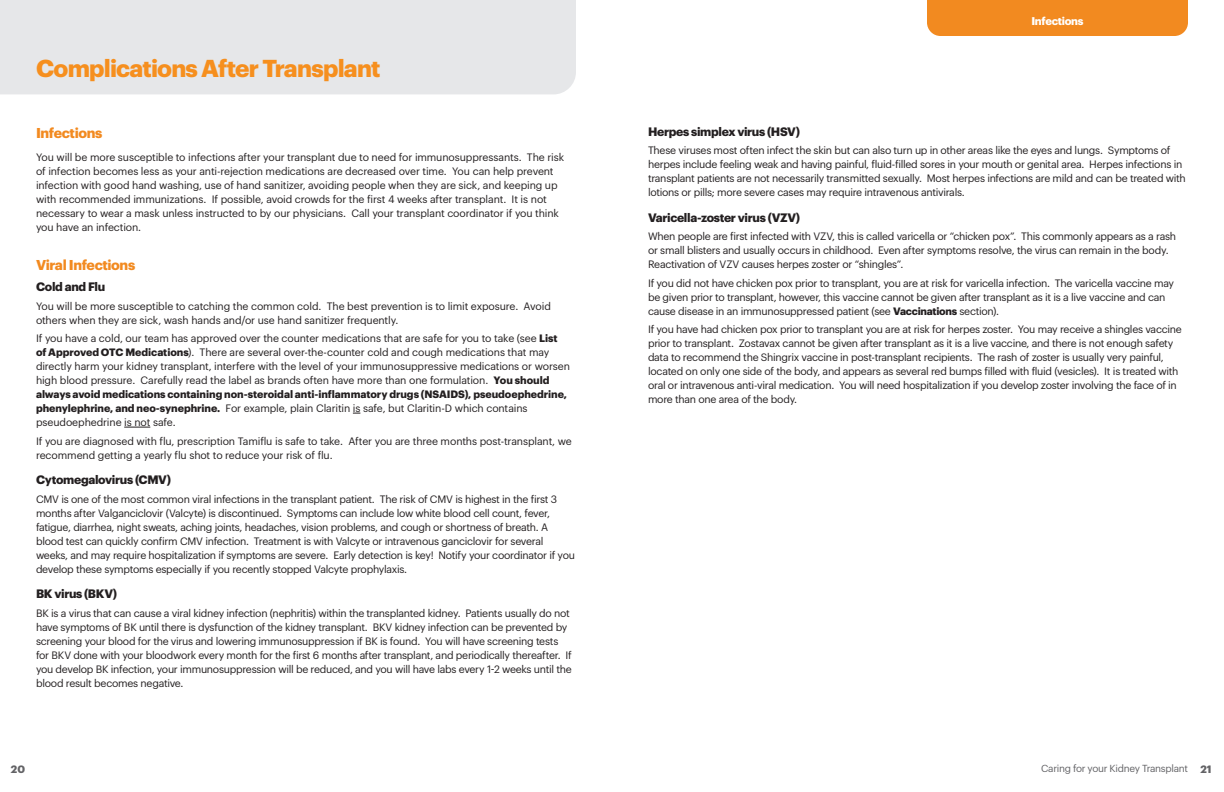
<style>
.page{position:relative;width:1224px;height:792px;background:#fff}
.page>*{position:absolute;margin:0;border:0;box-sizing:border-box;transform-origin:0 0}
.t1{font:700 24px "Graphik";letter-spacing:-.035em;color:#f68f1e}
.sub_headline{font:700 14px "Graphik";letter-spacing:-.025em;color:#f28a20}
.bold{font:700 12px "Graphik";letter-spacing:-.025em;color:#231f20}
.t2{font:700 11px "Graphik";letter-spacing:-.025em;color:#fff}
.copy{font:10.5px/14px "Graphik";letter-spacing:-.025em;color:#231f20}
.t3{font:700 10.5px "Graphik";color:#636366}
.t4{font:10px "Graphik";letter-spacing:-.03em;color:#636366}
.s1{font-weight:700}
.s2{font-weight:700;font-size:10.5px}
</style>
<div class="page">
<div style="left:927px;top:0;width:261px;height:36px;background:#f28a20"></div>
<div style="left:0;top:0;width:576px;height:94px;background:#e6e7e9"></div>
<svg style="left:124px;top:427px;width:26px;height:1px"></svg>
<p class="t1" style="left:36px;top:50px;width:346px">Complications After Transplant</p>
<p class="sub_headline" style="left:36px;top:122px;width:68px">Infections</p>
<p class="copy" style="left:36px;top:149px;width:530px">You will be more susceptible to infections after your transplant due to need for immunosuppressants. The risk of infection becomes less as your anti-rejection medications are decreased over time. You can help prevent infection with good hand washing, use of hand sanitizer, avoiding people when they are sick, and keeping up with recommended immunizations. If possible, avoid crowds for the first 4 weeks after transplant. It is not necessary to wear a mask unless instructed to by our physicians. Call your transplant coordinator if you think you have an infection.</p>
<p class="sub_headline" style="left:36px;top:254px;width:101px">Viral Infections</p>
<p class="bold" style="left:36px;top:277px;width:71px">Cold and Flu</p>
<p class="copy" style="left:36px;top:298px;width:516px">You will be more susceptible to catching the common cold. The best prevention is to limit exposure. Avoid others when they are sick, wash hands and/or use hand sanitizer frequently.</p>
<p class="copy" style="left:36px;top:330px;width:536px">If you have a cold, our team has approved over the counter medications that are safe for you to take (see <span class="s1">List of Approved OTC Medications</span>). There are several over-the-counter cold and cough medications that may directly harm your kidney transplant, interfere with the level of your immunosuppressive medications or worsen high blood pressure. Carefully read the label as brands often have more than one formulation. <span class="s1">You should always avoid medications containing non-steroidal anti-inflammatory drugs (NSAIDS), pseudoephedrine, phenylephrine, and neo-synephrine.</span> For example, plain Claritin is safe, but Claritin-D which contains pseudoephedrine is not safe.</p>
<p class="copy" style="left:36px;top:433px;width:537px">If you are diagnosed with flu, prescription Tamiflu is safe to take. After you are three months post-transplant, we recommend getting a yearly flu shot to reduce your risk of flu.</p>
<p class="bold" style="left:36px;top:470px;width:137px">Cytomegalovirus (CMV)</p>
<p class="copy" style="left:36px;top:491px;width:540px">CMV is one of the most common viral infections in the transplant patient. The risk of CMV is highest in the first 3 months after Valganciclovir (Valcyte) is discontinued. Symptoms can include low white blood cell count, fever, fatigue, diarrhea, night sweats, aching joints, headaches, vision problems, and cough or shortness of breath. A blood test can quickly confirm CMV infection. Treatment is with Valcyte or intravenous ganciclovir for several weeks, and may require hospitalization if symptoms are severe. Early detection is key! Notify your coordinator if you develop these symptoms especially if you recently stopped Valcyte prophylaxis.</p>
<p class="bold" style="left:36px;top:584px;width:83px">BK virus (BKV)</p>
<p class="copy" style="left:36px;top:605px;width:537px">BK is a virus that can cause a viral kidney infection (nephritis) within the transplanted kidney. Patients usually do not have symptoms of BK until there is dysfunction of the kidney transplant. BKV kidney infection can be prevented by screening your blood for the virus and lowering immunosuppression if BK is found. You will have screening tests for BKV done with your bloodwork every month for the first 6 months after transplant, and periodically thereafter. If you develop BK infection, your immunosuppression will be reduced, and you will have labs every 1-2 weeks until the blood result becomes negative.</p>
<p class="t2" style="left:1031px;top:12px;width:54px">Infections</p>
<p class="bold" style="left:648px;top:122px;width:153px">Herpes simplex virus (HSV)</p>
<p class="copy" style="left:648px;top:143px;width:539px">These viruses most often infect the skin but can also turn up in other areas like the eyes and lungs. Symptoms of herpes include feeling weak and having painful, fluid-filled sores in your mouth or genital area. Herpes infections in transplant patients are not necessarily transmitted sexually. Most herpes infections are mild and can be treated with lotions or pills; more severe cases may require intravenous antivirals.</p>
<p class="bold" style="left:648px;top:208px;width:154px">Varicella-zoster virus (VZV)</p>
<p class="copy" style="left:648px;top:229px;width:530px">When people are first infected with VZV, this is called varicella or “chicken pox”. This commonly appears as a rash or small blisters and usually occurs in childhood. Even after symptoms resolve, the virus can remain in the body.<br>Reactivation of VZV causes herpes zoster or “shingles”.</p>
<p class="copy" style="left:648px;top:275px;width:528px">If you did not have chicken pox prior to transplant, you are at risk for varicella infection. The varicella vaccine may be given prior to transplant, however, this vaccine cannot be given after transplant as it is a live vaccine and can cause disease in an immunosuppressed patient (see <span class="s1">Vaccinations</span> section).</p>
<p class="copy" style="left:648px;top:322px;width:535px">If you have had chicken pox prior to transplant you are at risk for herpes zoster. You may receive a shingles vaccine prior to transplant. Zostavax cannot be given after transplant as it is a live vaccine, and there is not enough safety data to recommend the Shingrix vaccine in post-transplant recipients. The rash of zoster is usually very painful, located on only one side of the body, and appears as several red bumps filled with fluid (vesicles). It is treated with oral or intravenous anti-viral medication. You will need hospitalization if you develop zoster involving the face of in more than one area of the body.</p>
<p class="t3" style="left:11px;top:761px;width:16px">20</p>
<p class="t4" style="left:1041px;top:761px;width:172px">Caring for your Kidney Transplant <span class="s2">21</span></p>
</div>
